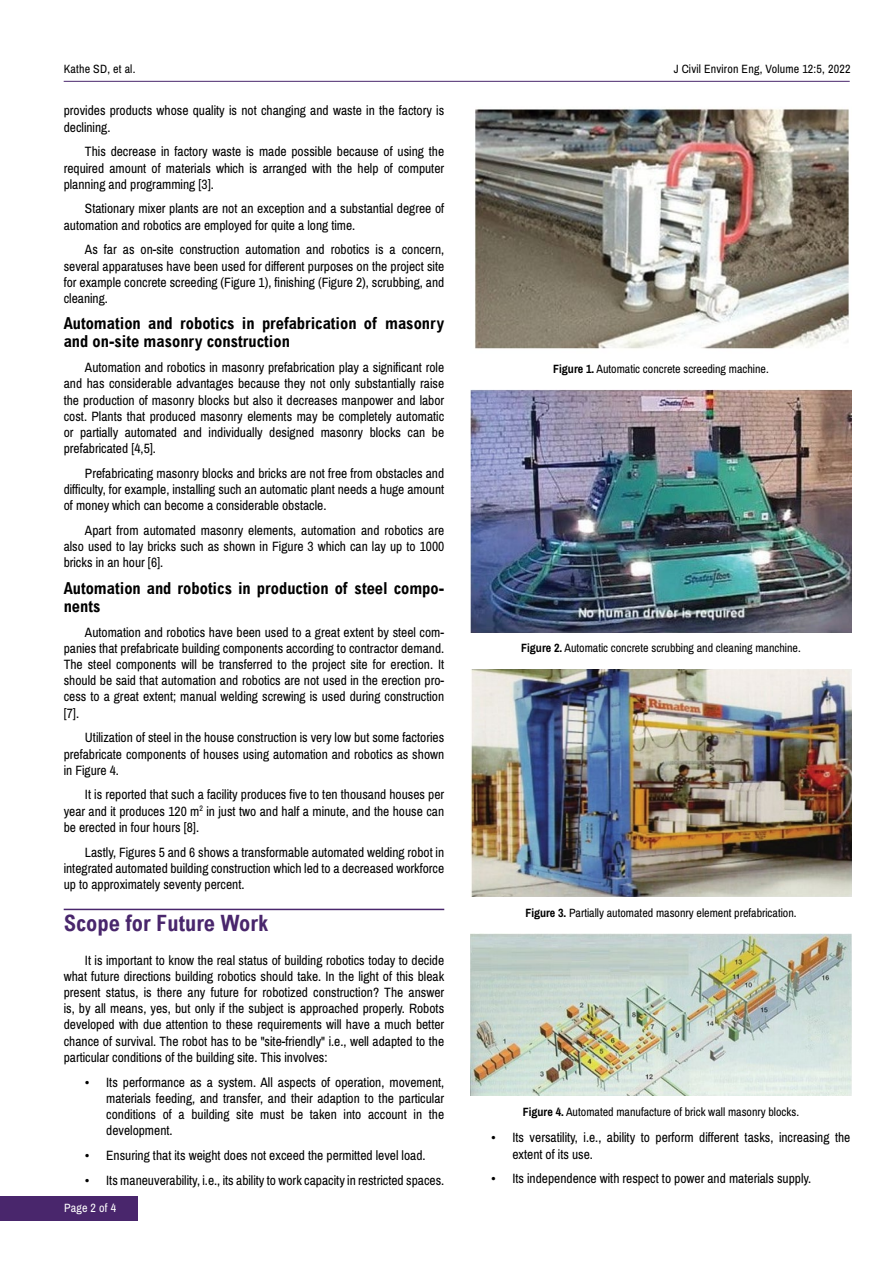
<style>
.page{position:relative;width:893px;height:1263px;background:#fff}
.page>*{position:absolute;margin:0;border:0;box-sizing:border-box;transform-origin:0 0}
.t1{font:700 condensed 22.5px "Arial";color:#49266c}
.t2{font:700 condensed 16.5px/18px "Arial";color:#000}
.t3{font:13.5px/16.2px "Archivo Narrow";color:#000;text-align:justify}
.t4{font:12px "Archivo Narrow";color:#000}
.t5{font:12px "Archivo Narrow";letter-spacing:.015em;color:#fff}
.s1{font-family:"Times New Roman"}
.s2{font-weight:700}
</style>
<div class="page">
<hr style="left:64px;top:81px;width:786px;height:1px;background:#49266c">
<div style="left:0;top:1196px;width:137px;height:24px;background:#49266c"></div>
<hr style="left:64px;top:909px;width:380px;height:1px;background:#49266c">
<img style="left:475px;top:109px;width:374px;height:240px">
<img style="left:471px;top:390px;width:380px;height:242px">
<img style="left:470px;top:669px;width:382px;height:228px">
<img style="left:471px;top:934px;width:380px;height:162px">
<p class="t4" style="left:64px;top:61px;width:73px">Kathe SD, et al.</p>
<p class="t4" style="left:674px;top:61px;width:178px">J Civil Environ Eng, Volume 12:5, 2022</p>
<p class="t3" style="left:64px;top:103px;width:382px">provides products whose quality is not changing and waste in the factory is declining.</p>
<p class="t3" style="left:64px;top:144px;width:382px;text-indent:21px">This decrease in factory waste is made possible because of using the required amount of materials which is arranged with the help of computer planning and programming [3].</p>
<p class="t3" style="left:64px;top:201px;width:382px;text-indent:21px">Stationary mixer plants are not an exception and a substantial degree of automation and robotics are employed for quite a long time.</p>
<p class="t3" style="left:64px;top:242px;width:382px;text-indent:21px">As far as on-site construction automation and robotics is a concern, several apparatuses have been used for different purposes on the project site for example concrete screeding (Figure 1), finishing (Figure 2), scrubbing, and cleaning.</p>
<p class="t2" style="left:64px;top:315px;width:382px">Automation and robotics in prefabrication of masonry and on-site masonry construction</p>
<p class="t3" style="left:64px;top:360px;width:382px;text-indent:21px">Automation and robotics in masonry prefabrication play a significant role and has considerable advantages because they not only substantially raise the production of masonry blocks but also it decreases manpower and labor cost. Plants that produced masonry elements may be completely automatic or partially automated and individually designed masonry blocks can be prefabricated [4,5].</p>
<p class="t3" style="left:64px;top:465px;width:382px;text-indent:21px">Prefabricating masonry blocks and bricks are not free from obstacles and difficulty, for example, installing such an automatic plant needs a huge amount of money which can become a considerable obstacle.</p>
<p class="t3" style="left:64px;top:522px;width:382px;text-indent:21px">Apart from automated masonry elements, automation and robotics are also used to lay bricks such as shown in Figure 3 which can lay up to 1000 bricks in an hour [6].</p>
<p class="t2" style="left:64px;top:579px;width:382px">Automation and robotics in production of steel compo&shy;nents</p>
<p class="t3" style="left:64px;top:624px;width:382px;text-indent:21px">Automation and robotics have been used to a great extent by steel com&shy;panies that prefabricate building components according to contractor demand.<br>The steel components will be transferred to the project site for erection. It should be said that automation and robotics are not used in the erection pro&shy;cess to a great extent; manual welding screwing is used during construction [7].</p>
<p class="t3" style="left:64px;top:730px;width:382px;text-indent:21px">Utilization of steel in the house construction is very low but some factories prefabricate components of houses using automation and robotics as shown in Figure 4.</p>
<p class="t3" style="left:64px;top:787px;width:382px;text-indent:21px">It is reported that such a facility produces five to ten thousand houses per year and it produces 120 m<sup>2</sup> in just two and half a minute, and the house can be erected in four hours [8].</p>
<p class="t3" style="left:64px;top:844px;width:382px;text-indent:21px">Lastly, Figures 5 and 6 shows a transformable automated welding robot in integrated automated building construction which led to a decreased workforce up to approximately seventy percent.</p>
<h1 class="t1" style="left:64px;top:911px;width:206px">Scope for Future Work</h1>
<p class="t3" style="left:64px;top:952px;width:382px;text-indent:21px">It is important to know the real status of building robotics today to decide what future directions building robotics should take. In the light of this bleak present status, is there any future for robotized construction? The answer is, by all means, yes, but only if the subject is approached properly. Robots developed with due attention to these requirements will have a much better chance of survival. The robot has to be "site-friendly" i.e., well adapted to the particular conditions of the building site. This involves:</p>
<p class="t3" style="left:106px;top:1074px;width:340px;text-indent:-21px"><span class="s1">•</span> Its performance as a system. All aspects of operation, movement, materials feeding, and transfer, and their adaption to the particular conditions of a building site must be taken into account in the development.</p>
<p class="t3" style="left:85px;top:1147px;width:342px"><span class="s1">•</span> Ensuring that its weight does not exceed the permitted level load.</p>
<p class="t3" style="left:85px;top:1172px;width:361px"><span class="s1">•</span> Its maneuverability, i.e., its ability to work capacity in restricted spaces.</p>
<p class="t5" style="left:64px;top:1201px;width:54px">Page 2 of 4</p>
<p class="t4" style="left:553px;top:361px;width:217px"><span class="s2">Figure 1.</span> Automatic concrete screeding machine.</p>
<p class="t4" style="left:521px;top:641px;width:281px"><span class="s2">Figure 2.</span> Automatic concrete scrubbing and cleaning manchine.</p>
<p class="t4" style="left:525px;top:905px;width:273px"><span class="s2">Figure 3.</span> Partially automated masonry element prefabrication.</p>
<p class="t4" style="left:523px;top:1104px;width:278px"><span class="s2">Figure 4.</span> Automated manufacture of brick wall masonry blocks.</p>
<p class="t3" style="left:512px;top:1130px;width:339px;text-indent:-21px"><span class="s1">•</span> Its versatility, i.e., ability to perform different tasks, increasing the extent of its use.</p>
<p class="t3" style="left:491px;top:1171px;width:322px"><span class="s1">•</span> Its independence with respect to power and materials supply.</p>
</div>
